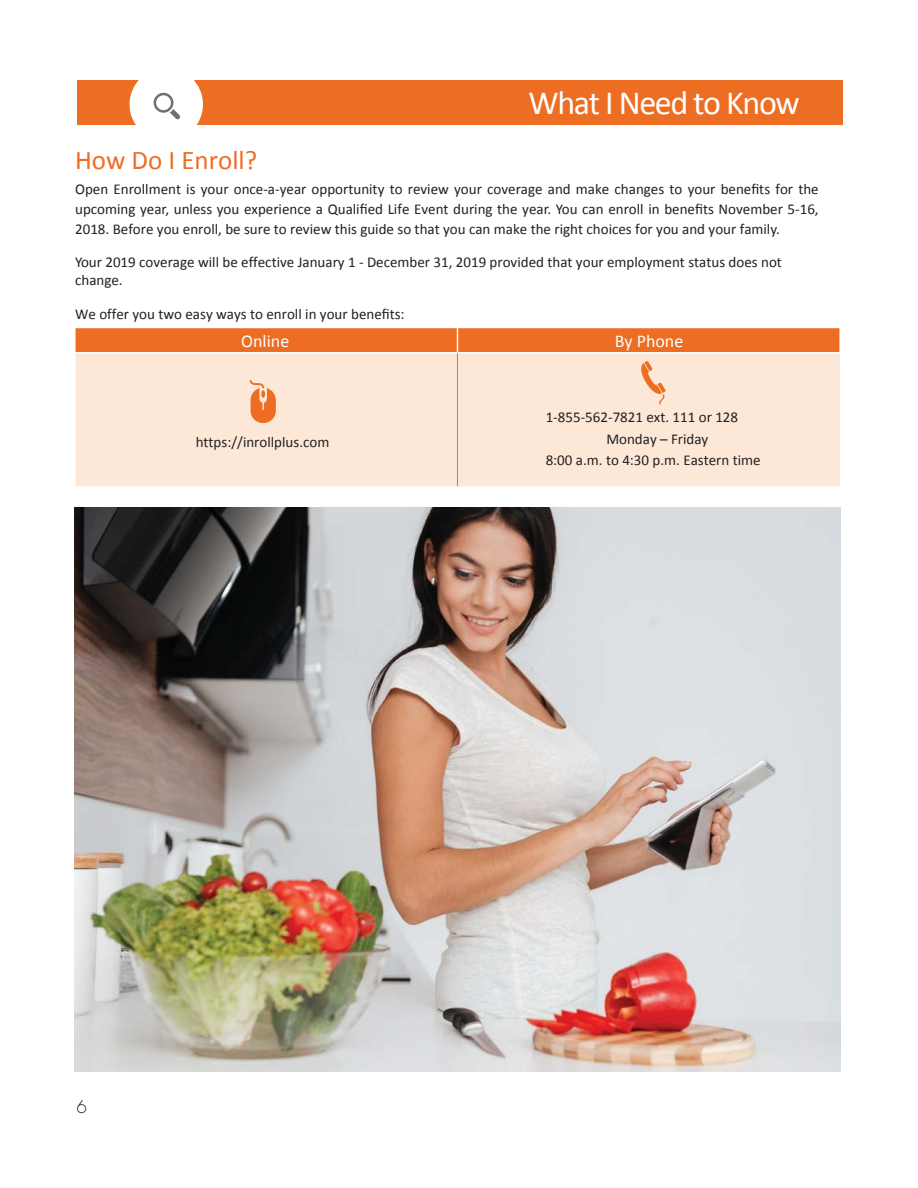
<style>
.page{position:relative;width:918px;height:1188px;background:#fff}
.page>*{position:absolute;margin:0;border:0;box-sizing:border-box;transform-origin:0 0}
.t1{font:34.05px "Calibri";letter-spacing:-.04em;color:#fff}
.t2{font:27px "Calibri";color:#ed6d23}
.t3{font:18px "Calibri";color:#fff}
.t4{font:300 16.95px "Futura";color:#231f20}
.t5{font:15px/20.2px "Calibri";color:#231f20;text-align:justify}
</style>
<div class="page">
<div style="left:77px;top:80px;width:765px;height:45px;background:#ed6d23"></div>
<div style="left:130px;top:68px;width:73px;height:73px;background:#fff;border-radius:50%"></div>
<img style="left:74px;top:507px;width:766px;height:565px">
<svg style="left:154px;top:93px;width:26px;height:26px"></svg>
<div style="left:76px;top:353px;width:764px;height:133px;background:#fde8d8"></div>
<div style="left:75px;top:328px;width:765px;height:25px;background:#ed6d23"></div>
<hr style="left:74px;top:352px;width:383px;height:1px;background:#fff">
<hr style="left:457px;top:353px;width:1px;height:133px;background:#ed6d23">
<svg style="left:250px;top:380px;width:26px;height:43px"></svg>
<svg style="left:638px;top:361px;width:28px;height:43px"></svg>
<h1 class="t1" style="left:529px;top:81px;width:273px">What I Need to Know</h1>
<h2 class="t2" style="left:75px;top:143px;width:184px">How Do I Enroll?</h2>
<p class="t5" style="left:75px;top:179px;width:745px">Open Enrollment is your once-a-year opportunity to review your coverage and make changes to your benefits for the upcoming year, unless you experience a Qualified Life Event during the year. You can enroll in benefits November 5-16, 2018. Before you enroll, be sure to review this guide so that you can make the right choices for you and your family.</p>
<p class="t5" style="left:75px;top:253px;width:708px;line-height:18px">Your 2019 coverage will be effective January 1 - December 31, 2019 provided that your employment status does not change.</p>
<p class="t5" style="left:75px;top:304px;width:331px">We offer you two easy ways to enroll in your benefits:</p>
<p class="t3" style="left:241px;top:330px;width:50px">Online</p>
<p class="t3" style="left:615px;top:330px;width:70px">By Phone</p>
<p class="t5" style="left:196px;top:432px;width:135px">https://inrollplus.com</p>
<p class="t5" style="left:546px;top:407px;width:194px">1-855-562-7821 ext. 111 or 128</p>
<p class="t5" style="left:606px;top:428px;width:104px">Monday – Friday</p>
<p class="t5" style="left:546px;top:450px;width:216px">8:00 a.m. to 4:30 p.m. Eastern time</p>
<p class="t4" style="left:77px;top:1099px;width:12px">6</p>
</div>
